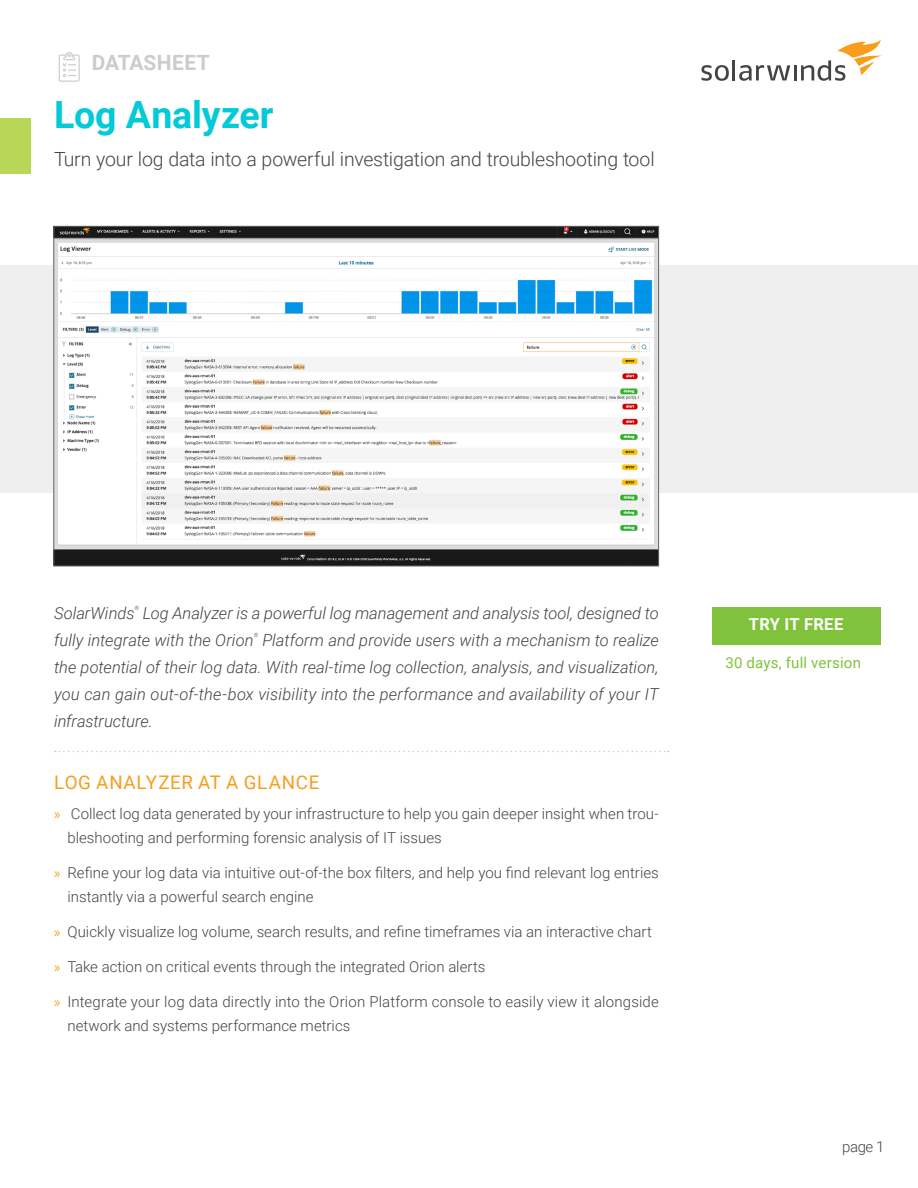
<style>
.page{position:relative;width:918px;height:1188px;background:#fff}
.page>*{position:absolute;margin:0;border:0;box-sizing:border-box;transform-origin:0 0}
.Name_of_Datasheet{font:700 37.5px "Roboto";letter-spacing:-.005em;color:#04c9d7}
.Section_Title{font:700 21px "Roboto";letter-spacing:.01em;color:#ccc}
.Name_of_Datasheet-2{font:300 19.5px "Roboto";letter-spacing:-.01em;color:#444}
.Section_Headline{font:18.75px "Roboto";letter-spacing:.035em;color:#f99d1c}
.Lead_Paragraph{font:italic 300 16.5px/27px "Roboto";color:#444}
.t1{font:700 16.5px "Roboto";letter-spacing:.015em;color:#fff}
.Page_number{font:300 15px/24px "Roboto";color:#444}
.Sidebar_CTA{font:15px "Roboto";letter-spacing:.015em;color:#81c23c}
.Lead_Paragraph-2{font:italic 300 5.7px "Roboto";color:#444}
.s1{font-family:"Myriad Pro";font-weight:400;color:#f99d1c}
</style>
<div class="page">
<div style="left:0;top:118px;width:30px;height:56px;background:#b8d757"></div>
<svg style="left:55px;top:751px;width:614px;height:1px"></svg>
<svg style="left:701px;top:65px;width:28px;height:16px"></svg>
<hr style="left:732px;top:60px;width:3px;height:20px;background:#444">
<svg style="left:739px;top:65px;width:51px;height:16px"></svg>
<hr style="left:794px;top:65px;width:3px;height:15px;background:#444">
<svg style="left:801px;top:39px;width:81px;height:42px"></svg>
<svg style="left:59px;top:52px;width:21px;height:30px"></svg>
<div style="left:0;top:265px;width:918px;height:228px;background:#efeff0"></div>
<img style="left:56px;top:228px;width:601px;height:336px">
<div style="left:712px;top:607px;width:168px;height:37px;background:#81c23c"></div>
<p class="Section_Title" style="left:92px;top:48px;width:120px">DATASHEET</p>
<p class="Name_of_Datasheet" style="left:54px;top:88px;width:221px">Log Analyzer</p>
<p class="Name_of_Datasheet-2" style="left:54px;top:145px;width:602px">Turn your log data into a powerful investigation and troubleshooting tool</p>
<p class="Lead_Paragraph" style="left:54px;top:599px;width:82px">SolarWinds</p>
<p class="Lead_Paragraph-2" style="left:134px;top:604px;width:6px">®</p>
<p class="Lead_Paragraph" style="left:54px;top:599px;width:606px;text-indent:89px">Log Analyzer is a powerful log management and analysis tool, designed to fully integrate with the Orion</p>
<p class="Lead_Paragraph-2" style="left:254px;top:631px;width:6px">®</p>
<p class="Lead_Paragraph" style="left:54px;top:626px;width:606px;text-align:justify;text-indent:208px">Platform and provide users with a mechanism to realize the potential of their log data. With real-time log collection, analysis, and visualization, you can gain out-of-the-box visibility into the performance and availability of your IT infrastructure.</p>
<p class="Section_Headline" style="left:54px;top:769px;width:267px">LOG ANALYZER AT A GLANCE</p>
<p class="Page_number" style="left:68px;top:802px;width:593px;text-indent:-14px"><span class="s1">»</span> Collect log data generated by your infrastructure to help you gain deeper insight when trou&shy;bleshooting and performing forensic analysis of IT issues</p>
<p class="Page_number" style="left:68px;top:860px;width:593px;text-indent:-14px"><span class="s1">»</span> Refine your log data via intuitive out-of-the box filters, and help you find relevant log entries instantly via a powerful search engine</p>
<p class="Page_number" style="left:54px;top:919px;width:599px"><span class="s1">»</span> Quickly visualize log volume, search results, and refine timeframes via an interactive chart</p>
<p class="Page_number" style="left:54px;top:954px;width:433px"><span class="s1">»</span> Take action on critical events through the integrated Orion alerts</p>
<p class="Page_number" style="left:68px;top:989px;width:593px;text-indent:-14px"><span class="s1">»</span> Integrate your log data directly into the Orion Platform console to easily view it alongside network and systems performance metrics</p>
<p class="t1" style="left:749px;top:613px;width:96px">TRY IT FREE</p>
<p class="Sidebar_CTA" style="left:725px;top:652px;width:137px">30 days, full version</p>
<p class="Page_number" style="left:842px;top:1135px;width:44px">page 1</p>
</div>
